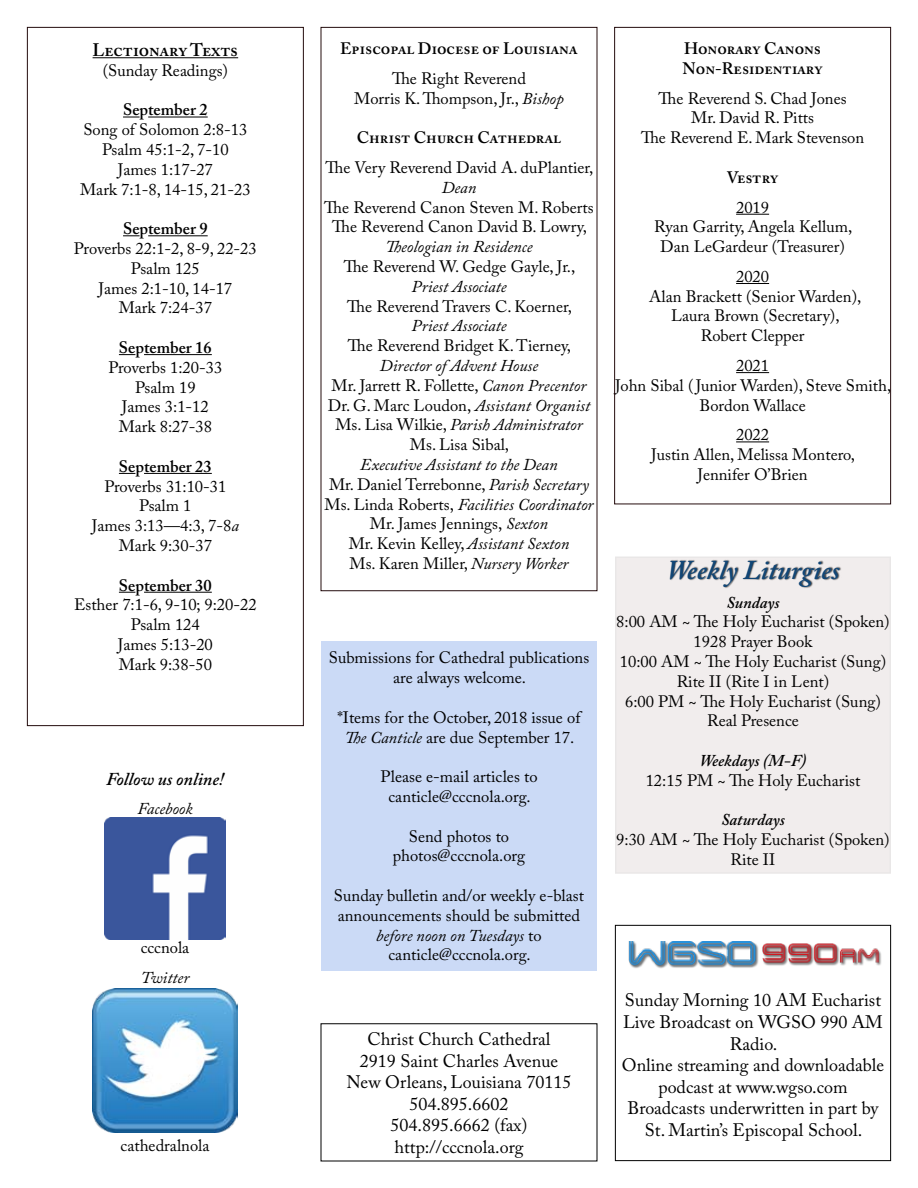
<style>
.page{position:relative;width:918px;height:1188px;background:#fff}
.page>*{position:absolute;margin:0;border:0;box-sizing:border-box;transform-origin:0 0}
.t1{font:italic 600 27px "Adobe Caslon Pro";color:#114676}
.t2{font:18px/21.6px "Adobe Caslon Pro";color:#000;text-align:center}
.t3{font:600 18px "Adobe Caslon Pro";letter-spacing:-.005em;color:#000}
.t4{font:italic 600 18px "Adobe Caslon Pro";color:#000}
.t5{font:16.5px/19.8px "Adobe Caslon Pro";color:#000;text-align:center}
.t6{font:italic 16.5px/19.8px "Adobe Caslon Pro";color:#000;text-align:center}
.t7{font:600 16.5px/19.8px "Adobe Caslon Pro";color:#000}
.t8{font:italic 600 16.5px "Adobe Caslon Pro";color:#000}
.s1{font-style:italic}
.s2{font-style:normal}
</style>
<div class="page">
<div style="left:616px;top:557px;width:274px;height:316px;background:#f1eded"></div>
<div style="left:669px;top:560px;width:172px;height:29px;background:#000;opacity:.75"></div>
<div style="left:321px;top:641px;width:276px;height:329px;background:#cbdaf6"></div>
<div style="left:615px;top:925px;width:276px;height:236px;border:1px solid #000"></div>
<img style="left:629px;top:941px;width:253px;height:28px">
<hr style="left:736px;top:214px;width:33px;height:1px;background:#000">
<hr style="left:736px;top:283px;width:33px;height:1px;background:#000">
<hr style="left:736px;top:372px;width:33px;height:1px;background:#000">
<hr style="left:736px;top:442px;width:33px;height:1px;background:#000">
<div style="left:614px;top:27px;width:277px;height:477px;border:1px solid #240c0d"></div>
<div style="left:321px;top:27px;width:276px;height:564px;border:1px solid #240c0d"></div>
<hr style="left:93px;top:57px;width:145px;height:1px;background:#000">
<svg style="left:123px;top:117px;width:17px;height:1px"></svg>
<hr style="left:148px;top:117px;width:60px;height:1px;background:#000">
<svg style="left:123px;top:235px;width:17px;height:1px"></svg>
<hr style="left:148px;top:235px;width:60px;height:1px;background:#000">
<svg style="left:119px;top:354px;width:16px;height:1px"></svg>
<hr style="left:144px;top:354px;width:68px;height:1px;background:#000">
<svg style="left:119px;top:473px;width:16px;height:1px"></svg>
<hr style="left:144px;top:473px;width:68px;height:1px;background:#000">
<svg style="left:119px;top:592px;width:16px;height:1px"></svg>
<hr style="left:144px;top:592px;width:68px;height:1px;background:#000">
<div style="left:27px;top:27px;width:277px;height:699px;border:1px solid #240c0d"></div>
<img style="left:104px;top:818px;width:122px;height:121px">
<img style="left:93px;top:989px;width:144px;height:144px">
<p class="t3" style="left:93px;top:39px;width:147px">Lectionary Texts</p>
<p class="t5" style="left:103px;top:60px;width:127px">(Sunday Readings)</p>
<p class="t7" style="left:123px;top:100px;width:86px">September 2</p>
<p class="t5" style="left:80px;top:120px;width:172px">Song of Solomon 2:8-13<br>Psalm 45:1-2, 7-10<br>James 1:17-27<br>Mark 7:1-8, 14-15, 21-23</p>
<p class="t7" style="left:123px;top:219px;width:86px">September 9</p>
<p class="t5" style="left:74px;top:238px;width:184px">Proverbs 22:1-2, 8-9, 22-23<br>Psalm 125<br>James 2:1-10, 14-17<br>Mark 7:24-37</p>
<p class="t7" style="left:119px;top:337px;width:94px">September 16</p>
<p class="t5" style="left:108px;top:357px;width:115px">Proverbs 1:20-33<br>Psalm 19<br>James 3:1-12<br>Mark 8:27-38</p>
<p class="t7" style="left:119px;top:456px;width:94px">September 23</p>
<p class="t5" style="left:92px;top:476px;width:148px">Proverbs 31:10-31<br>Psalm 1<br>James 3:13—4:3, 7-8<span class="s1">a<br></span>Mark 9:30-37</p>
<p class="t7" style="left:119px;top:575px;width:94px">September 30</p>
<p class="t5" style="left:74px;top:595px;width:184px">Esther 7:1-6, 9-10; 9:20-22<br>Psalm 124<br>James 5:13-20<br>Mark 9:38-50</p>
<p class="t4" style="left:106px;top:768px;width:119px">Follow us online!</p>
<p class="t6" style="left:138px;top:799px;width:56px">Facebook</p>
<p class="t5" style="left:141px;top:937px;width:50px">cccnola</p>
<p class="t6" style="left:141px;top:967px;width:50px">Twitter</p>
<p class="t5" style="left:120px;top:1135px;width:91px">cathedralnola</p>
<p class="t7" style="left:340px;top:39px;width:239px">Episcopal Diocese of Louisiana</p>
<p class="t5" style="left:354px;top:68px;width:211px">The Right Reverend<br>Morris K. Thompson, Jr., <span class="s1">Bishop</span></p>
<p class="t7" style="left:357px;top:128px;width:206px">Christ Church Cathedral</p>
<p class="t5" style="left:326px;top:157px;width:269px">The Very Reverend David A. duPlantier,</p>
<p class="t6" style="left:442px;top:177px;width:36px">Dean</p>
<p class="t5" style="left:324px;top:197px;width:271px">The Reverend Canon Steven M. Roberts<br>The Reverend Canon David B. Lowry,</p>
<p class="t6" style="left:385px;top:237px;width:149px">Theologian in Residence</p>
<p class="t5" style="left:344px;top:256px;width:233px">The Reverend W. Gedge Gayle, Jr.,</p>
<p class="t6" style="left:412px;top:276px;width:96px">Priest Associate</p>
<p class="t5" style="left:347px;top:296px;width:226px">The Reverend Travers C. Koerner,</p>
<p class="t6" style="left:412px;top:316px;width:96px">Priest Associate</p>
<p class="t5" style="left:348px;top:336px;width:225px">The Reverend Bridget K. Tierney,</p>
<p class="t6" style="left:328px;top:355px;width:264px">Director of Advent House<br><span class="s2">Mr. Jarrett R. Follette,</span> Canon Precentor<br><span class="s2">Dr. G. Marc Loudon,</span> Assistant Organist<br><span class="s2">Ms. Lisa Wilkie,</span> Parish Administrator<br><span class="s2">Ms. Lisa Sibal,</span></p>
<p class="t6" style="left:325px;top:454px;width:270px">Executive Assistant to the Dean<br><span class="s2">Mr. Daniel Terrebonne,</span> Parish Secretary <span class="s2">Ms. Linda Roberts,</span> Facilities Coordinator <span class="s2">Mr. James Jennings,</span> Sexton<br><span class="s2">Mr. Kevin Kelley,</span> Assistant Sexton<br><span class="s2">Ms. Karen Miller,</span> Nursery Worker</p>
<p class="t5" style="left:329px;top:648px;width:262px">Submissions for Cathedral publications are always welcome.</p>
<p class="t5" style="left:337px;top:707px;width:245px">*Items for the October, 2018 issue of<br><span class="s1">The Canticle</span> are due September 17.</p>
<p class="t5" style="left:380px;top:767px;width:159px">Please e-mail articles to canticle@cccnola.org.</p>
<p class="t5" style="left:393px;top:826px;width:134px">Send photos to photos@cccnola.org</p>
<p class="t5" style="left:334px;top:885px;width:252px">Sunday bulletin and/or weekly e-blast announcements should be submitted <span class="s1">before noon on Tuesdays</span> to canticle@cccnola.org.</p>
<p class="t2" style="left:346px;top:1028px;width:227px">Christ Church Cathedral<br>2919 Saint Charles Avenue<br>New Orleans, Louisiana 70115<br>504.895.6602<br>504.895.6662 (fax) http://cccnola.org</p>
<p class="t7" style="left:683px;top:39px;width:141px">Honorary Canons<br>Non-Residentiary</p>
<p class="t5" style="left:641px;top:88px;width:225px">The Reverend S. Chad Jones<br>Mr. David R. Pitts<br>The Reverend E. Mark Stevenson</p>
<p class="t7" style="left:727px;top:167px;width:53px">Vestry</p>
<p class="t5" style="left:654px;top:197px;width:200px">2019<br>Ryan Garrity, Angela Kellum,<br>Dan LeGardeur (Treasurer)</p>
<p class="t5" style="left:649px;top:266px;width:214px">2020<br>Alan Brackett (Senior Warden),<br>Laura Brown (Secretary),<br>Robert Clepper</p>
<p class="t5" style="left:615px;top:355px;width:278px">2021<br>John Sibal ( Junior Warden), Steve Smith,<br>Bordon Wallace</p>
<p class="t5" style="left:651px;top:425px;width:205px">2022<br>Justin Allen, Melissa Montero,<br>Jennifer O’Brien</p>
<h1 class="t1" style="left:666px;top:553px;width:175px">Weekly Liturgies</h1>
<p class="t8" style="left:726px;top:592px;width:55px">Sundays</p>
<p class="t5" style="left:616px;top:612px;width:275px">8:00 AM ~ The Holy Eucharist (Spoken)<br>1928 Prayer Book<br>10:00 AM ~ The Holy Eucharist (Sung)<br>Rite II (Rite I in Lent)<br>6:00 PM ~ The Holy Eucharist (Sung)<br>Real Presence</p>
<p class="t8" style="left:700px;top:751px;width:108px">Weekdays (M-F)</p>
<p class="t5" style="left:646px;top:770px;width:216px">12:15 PM ~ The Holy Eucharist</p>
<p class="t8" style="left:721px;top:810px;width:65px">Saturdays</p>
<p class="t5" style="left:616px;top:830px;width:275px">9:30 AM ~ The Holy Eucharist (Spoken)<br>Rite II</p>
<p class="t2" style="left:622px;top:989px;width:264px">Sunday Morning 10 AM Eucharist<br>Live Broadcast on WGSO 990 AM<br>Radio.<br>Online streaming and downloadable podcast at www.wgso.com<br>Broadcasts underwritten in part by<br>St. Martin’s Episcopal School.</p>
</div>
